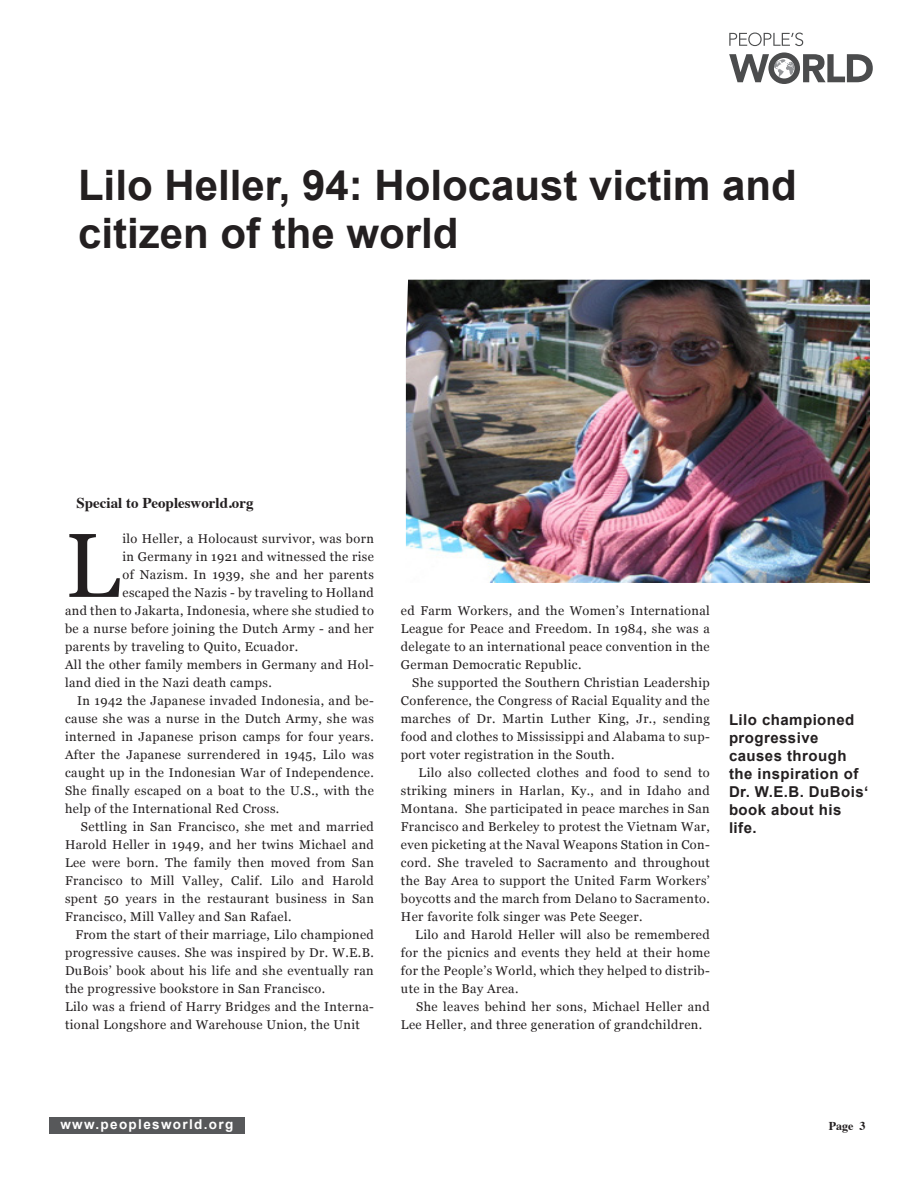
<style>
.page{position:relative;width:918px;height:1188px;background:#fff}
.page>*{position:absolute;margin:0;border:0;box-sizing:border-box;transform-origin:0 0}
.caps_paragraph{font:90.75px "Georgia";color:#231f20}
.title_arial-medium{font:700 42px/48px "Arial";color:#231f20}
.quote{font:700 15px/18px "Arial";letter-spacing:.03em;color:#231f20}
.by_line{font:700 15px "Times";color:#231f20}
.t1{font:700 13.5px "Arial";letter-spacing:.1em;color:#fff}
.body-text{font:12.75px/18px "Georgia";letter-spacing:.03em;color:#231f20;text-align:justify}
.caps_paragraph-2{font:12.75px "Georgia";letter-spacing:.03em;color:#231f20}
.by_line-2{font:700 12px "Times";color:#231f20}
</style>
<div class="page">
<div style="left:49px;top:1118px;width:196px;height:16px;background:#57585a"></div>
<svg style="left:729px;top:33px;width:74px;height:13px"></svg>
<svg style="left:729px;top:52px;width:144px;height:32px"></svg>
<img style="left:406px;top:280px;width:464px;height:303px">
<p class="title_arial-medium" style="left:78px;top:163px;width:720px">Lilo Heller, 94: Holocaust victim and citizen of the world</p>
<p class="by_line" style="left:76px;top:489px;width:179px">Special to Peoplesworld.org</p>
<p class="caps_paragraph" style="left:65px;top:511px;width:56px">L</p>
<p class="caps_paragraph-2" style="left:122px;top:531px;width:253px">ilo Heller, a Holocaust survivor, was born</p>
<p class="caps_paragraph-2" style="left:122px;top:549px;width:253px">in Germany in 1921 and witnessed the rise</p>
<p class="caps_paragraph-2" style="left:122px;top:567px;width:253px">of Nazism. In 1939, she and her parents</p>
<p class="caps_paragraph-2" style="left:122px;top:585px;width:253px">escaped the Nazis - by traveling to Holland</p>
<p class="caps_paragraph-2" style="left:65px;top:603px;width:310px">and then to Jakarta, Indonesia, where she studied to</p>
<p class="caps_paragraph-2" style="left:65px;top:621px;width:310px">be a nurse before joining the Dutch Army - and her</p>
<p class="caps_paragraph-2" style="left:65px;top:639px;width:235px">parents by traveling to Quito, Ecuador.</p>
<p class="body-text" style="left:65px;top:656px;width:310px">All the other family members in Germany and Hol&shy;land died in the Nazi death camps.</p>
<p class="body-text" style="left:65px;top:692px;width:310px;text-indent:12px">In 1942 the Japanese invaded Indonesia, and be&shy;cause she was a nurse in the Dutch Army, she was interned in Japanese prison camps for four years.<br>After the Japanese surrendered in 1945, Lilo was caught up in the Indonesian War of Independence.<br>She finally escaped on a boat to the U.S., with the help of the International Red Cross.</p>
<p class="body-text" style="left:65px;top:818px;width:310px;text-indent:16px">Settling in San Francisco, she met and married Harold Heller in 1949, and her twins Michael and Lee were born. The family then moved from San Francisco to Mill Valley, Calif. Lilo and Harold spent 50 years in the restaurant business in San Francisco, Mill Valley and San Rafael.</p>
<p class="body-text" style="left:65px;top:926px;width:310px;text-indent:10px">From the start of their marriage, Lilo championed progressive causes. She was inspired by Dr. W.E.B.<br>DuBois’ book about his life and she eventually ran the progressive bookstore in San Francisco.</p>
<p class="body-text" style="left:65px;top:998px;width:310px">Lilo was a friend of Harry Bridges and the Interna&shy;tional Longshore and Warehouse Union, the Unit</p>
<p class="body-text" style="left:401px;top:602px;width:310px">ed Farm Workers, and the Women’s International League for Peace and Freedom. In 1984, she was a delegate to an international peace convention in the German Democratic Republic.</p>
<p class="body-text" style="left:401px;top:674px;width:310px;text-indent:11px">She supported the Southern Christian Leadership Conference, the Congress of Racial Equality and the marches of Dr. Martin Luther King, Jr., sending food and clothes to Mississippi and Alabama to sup&shy;port voter registration in the South.</p>
<p class="body-text" style="left:401px;top:764px;width:310px;text-indent:18px">Lilo also collected clothes and food to send to striking miners in Harlan, Ky., and in Idaho and Montana. She participated in peace marches in San Francisco and Berkeley to protest the Vietnam War, even picketing at the Naval Weapons Station in Con&shy;cord. She traveled to Sacramento and throughout the Bay Area to support the United Farm Workers’ boycotts and the march from Delano to Sacramento.<br>Her favorite folk singer was Pete Seeger.</p>
<p class="body-text" style="left:401px;top:926px;width:310px;text-indent:14px">Lilo and Harold Heller will also be remembered for the picnics and events they held at their home for the People’s World, which they helped to distrib&shy;ute in the Bay Area.</p>
<p class="body-text" style="left:401px;top:998px;width:310px;text-indent:15px">She leaves behind her sons, Michael Heller and<br>Lee Heller, and three generation of grandchildren.</p>
<p class="quote" style="left:729px;top:711px;width:141px">Lilo championed progressive causes through the inspiration of<br>Dr. W.E.B. DuBois‘ book about his life.</p>
<p class="t1" style="left:60px;top:1116px;width:174px">www.peoplesworld.org</p>
<p class="by_line-2" style="left:829px;top:1114px;width:38px">Page 3</p>
</div>
